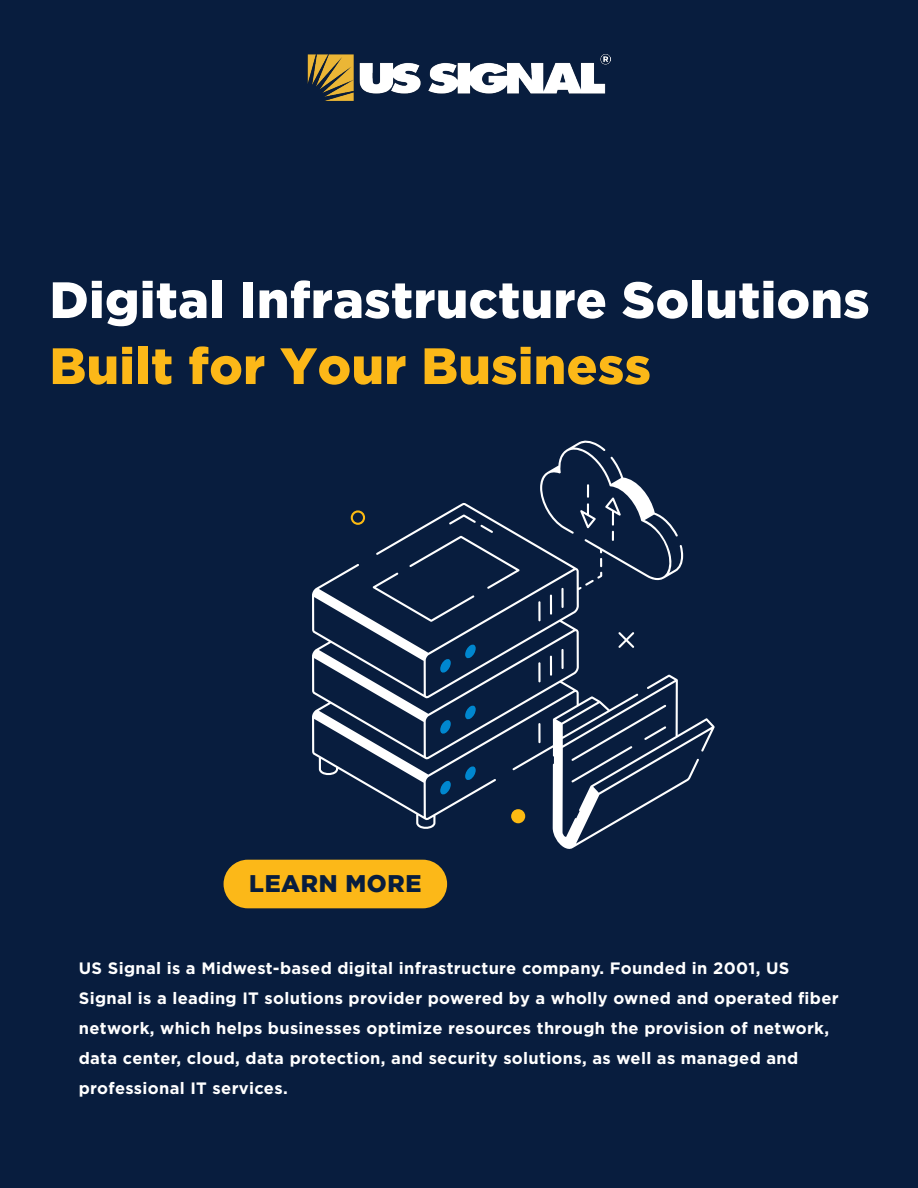
<style>
.page{position:relative;width:918px;height:1188px;background:#081d3e}
.page>*{position:absolute;margin:0;border:0;box-sizing:border-box;transform-origin:0 0}
.t1{font:900 51px/66px "Gotham";letter-spacing:.01em;color:#fff}
.t2{font:900 24px "Gotham";letter-spacing:.025em;color:#081d3e}
.t3{font:700 16.5px/30px "Gotham";letter-spacing:.02em;color:#fff}
.s1{color:#fcb818}
</style>
<div class="page">
<svg style="left:540px;top:440px;width:111px;height:62px"></svg>
<svg style="left:280px;top:502px;width:435px;height:361px"></svg>
<svg style="left:554px;top:705px;width:112px;height:144px"></svg>
<img style="left:308px;top:54px;width:302px;height:47px">
<div style="left:224px;top:860px;width:223px;height:48px;background:#fcb818;border-radius:24px"></div>
<p class="t1" style="left:50px;top:266px;width:821px">Digital Infrastructure Solutions<br><span class="s1">Built for Your Business</span></p>
<p class="t2" style="left:249px;top:869px;width:174px">LEARN MORE</p>
<p class="t3" style="left:79px;top:953px;width:761px">US Signal is a Midwest-based digital infrastructure company. Founded in 2001, US Signal is a leading IT solutions provider powered by a wholly owned and operated fiber network, which helps businesses optimize resources through the provision of network, data center, cloud, data protection, and security solutions, as well as managed and professional IT services.</p>
</div>
